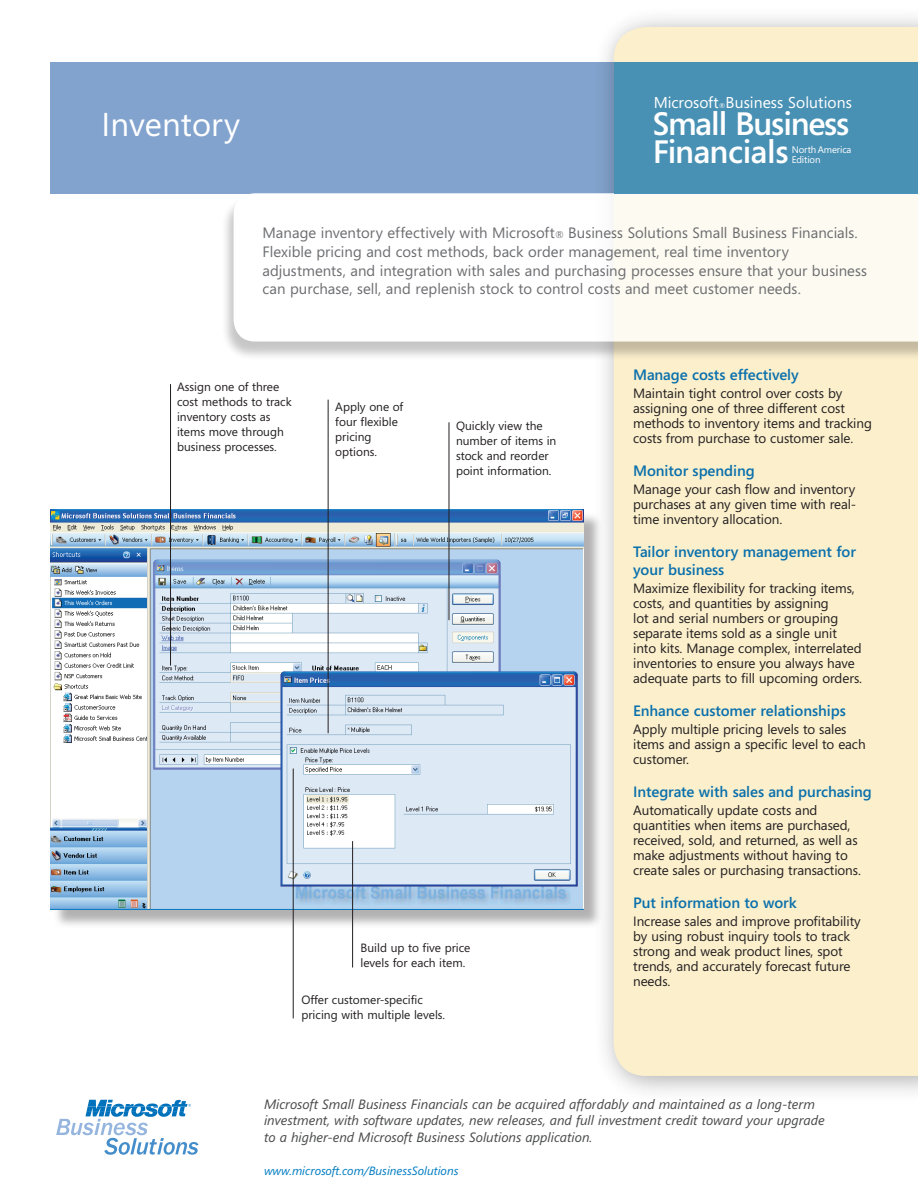
<style>
.page{position:relative;width:918px;height:1188px;background:#fff}
.page>*{position:absolute;margin:0;border:0;box-sizing:border-box;transform-origin:0 0}
.t1{font:33px "Segoe";letter-spacing:.005em;color:#fff}
.t2{font:600 32.4px/27.6px "Segoe";letter-spacing:-.03em;color:#fff}
.t3{font:15.75px "Segoe";letter-spacing:.005em;color:#fff}
.t4{font:15px/18.8px "Segoe";letter-spacing:.005em;color:#6c6d70}
.t5{font:600 15px/18px "Segoe";letter-spacing:-.005em;color:#0a70ac}
.t6{font:13.5px/15px "Segoe";letter-spacing:-.005em;color:#231f20}
.t7{font:italic 13.5px/16.5px "Segoe";color:#494a4b}
.t8{font:12px/15px "Segoe";color:#231f20}
.t9{font:italic 12px "Segoe";color:#007cc2}
.t10{font:9.6px/9.6px "Segoe";letter-spacing:-.01em;color:#fff}
.t11{font:6.9px "Segoe";color:#fff}
.s1{font-size:9.9px}
</style>
<div class="page">
<svg style="left:56px;top:1100px;width:143px;height:55px"></svg>
<div style="left:51px;top:62px;width:563px;height:131px;background:#82a3cd"></div>
<div style="left:593px;top:6px;width:325px;height:1097px;background:#231f20;opacity:.5"></div>
<div style="left:614px;top:27px;width:304px;height:1049px;background:#fbefcc"></div>
<div style="left:219px;top:194px;width:699px;height:168px;background:#231f20;opacity:.35"></div>
<svg style="left:234px;top:193px;width:684px;height:149px"></svg>
<div style="left:614px;top:62px;width:304px;height:131px;background:#4991b4"></div>
<div style="left:51px;top:510px;width:553px;height:419px;background:#231f20;opacity:.35"></div>
<img style="left:51px;top:510px;width:533px;height:400px">
<hr style="left:170px;top:384px;width:1px;height:282px;background:#231f20">
<hr style="left:449px;top:422px;width:1px;height:198px;background:#231f20">
<hr style="left:293px;top:769px;width:1px;height:249px;background:#231f20">
<hr style="left:352px;top:841px;width:1px;height:127px;background:#231f20">
<hr style="left:328px;top:400px;width:1px;height:333px;background:#231f20">
<h1 class="t1" style="left:101px;top:105px;width:140px">Inventory</h1>
<p class="t3" style="left:654px;top:93px;width:200px">Microsoft Business Solutions</p>
<p class="t11" style="left:719px;top:101px;width:8px">®</p>
<h2 class="t2" style="left:653px;top:110px;width:198px">Small Business<br>Financials</h2>
<p class="t10" style="left:792px;top:145px;width:61px">North America<br>Edition</p>
<p class="t4" style="left:262px;top:224px;width:606px">Manage inventory effectively with Microsoft<span class="s1">®</span> Business Solutions Small Business Financials.<br>Flexible pricing and cost methods, back order management, real time inventory adjustments, and integration with sales and purchasing processes ensure that your business can purchase, sell, and replenish stock to control costs and meet customer needs.</p>
<p class="t8" style="left:177px;top:380px;width:116px">Assign one of three cost methods to track inventory costs as items move through business processes.</p>
<p class="t8" style="left:335px;top:399px;width:70px">Apply one of four flexible pricing options.</p>
<p class="t8" style="left:456px;top:419px;width:102px">Quickly view the number of items in stock and reorder point information.</p>
<p class="t8" style="left:361px;top:940px;width:111px">Build up to five price levels for each item.</p>
<p class="t8" style="left:301px;top:992px;width:145px">Offer customer-specific pricing with multiple levels.</p>
<p class="t5" style="left:633px;top:366px;width:167px">Manage costs effectively</p>
<p class="t6" style="left:633px;top:386px;width:240px">Maintain tight control over costs by assigning one of three different cost methods to inventory items and tracking costs from purchase to customer sale.</p>
<p class="t5" style="left:633px;top:462px;width:123px">Monitor spending</p>
<p class="t6" style="left:633px;top:482px;width:225px;text-align:justify">Manage your cash flow and inventory purchases at any given time with real&shy;time inventory allocation.</p>
<p class="t5" style="left:633px;top:543px;width:224px">Tailor inventory management for your business</p>
<p class="t6" style="left:633px;top:581px;width:231px">Maximize flexibility for tracking items, costs, and quantities by assigning<br>lot and serial numbers or grouping separate items sold as a single unit into kits. Manage complex, interrelated inventories to ensure you always have adequate parts to fill upcoming orders.</p>
<p class="t5" style="left:633px;top:702px;width:214px">Enhance customer relationships</p>
<p class="t6" style="left:633px;top:722px;width:234px">Apply multiple pricing levels to sales items and assign a specific level to each customer.</p>
<p class="t5" style="left:633px;top:783px;width:240px">Integrate with sales and purchasing</p>
<p class="t6" style="left:633px;top:803px;width:229px">Automatically update costs and quantities when items are purchased, received, sold, and returned, as well as make adjustments without having to create sales or purchasing transactions.</p>
<p class="t5" style="left:633px;top:894px;width:165px">Put information to work</p>
<p class="t6" style="left:633px;top:914px;width:229px">Increase sales and improve profitability by using robust inquiry tools to track strong and weak product lines, spot trends, and accurately forecast future needs.</p>
<p class="t7" style="left:264px;top:1096px;width:562px">Microsoft Small Business Financials can be acquired affordably and maintained as a long-term investment, with software updates, new releases, and full investment credit toward your upgrade to a higher-end Microsoft Business Solutions application.</p>
<p class="t9" style="left:264px;top:1164px;width:196px">www.microsoft.com/BusinessSolutions</p>
</div>
